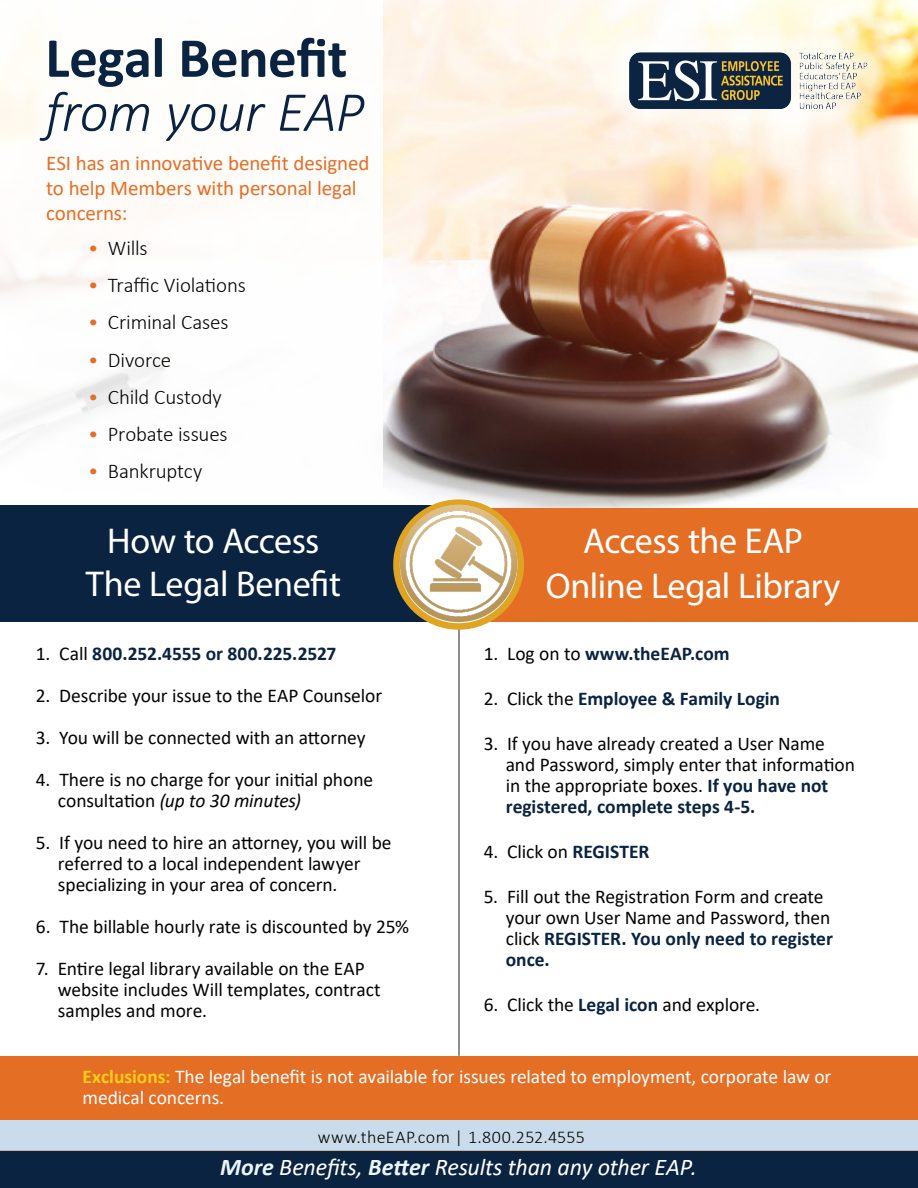
<style>
.page{position:relative;width:918px;height:1188px;background:#fff}
.page>*{position:absolute;margin:0;border:0;box-sizing:border-box;transform-origin:0 0}
.Slogan{font:700 57px/54px "Calibri";letter-spacing:-.01em;color:#0a2341}
.Box2_BT{font:36px "Myriad Pro";letter-spacing:-.015em;color:#fff}
.Box3_Text{font:36px "Myriad Pro";letter-spacing:-.015em;color:#fff}
.BIG_Title_MC2{font:italic 24px "Calibri";letter-spacing:-.01em;color:#fff}
.Box2_Text{font:300 21px "Calibri";letter-spacing:-.01em;color:#040503}
.Box3_NAME{font:21px/25.2px "Calibri";letter-spacing:-.005em;color:#e56e25}
.Box2_BT-2{font:19.5px/21px "Calibri";letter-spacing:-.005em;color:#040503}
.Box2_BT-3{font:19.5px/21px "Calibri";letter-spacing:-.005em;color:#fff}
.Box2_BT-4{font:700 19.5px "Calibri";letter-spacing:-.005em;color:#0a2341}
.Box2_BT-5{font:italic 19.5px "Calibri";letter-spacing:-.01em;color:#040503}
.Header_INFO{font:300 18px "Calibri";letter-spacing:.02em;color:#040503}
.s1{font-weight:300;font-style:italic}
.s2{color:#e56e25}
.s3{font-weight:400;color:#040503}
.s4{font-style:normal}
.s5{font-weight:700;color:#0a2341}
.s6{font-weight:700;color:#fecd15}
.s7{font-weight:700;color:#e8f6f9}
</style>
<div class="page">
<div style="left:0;top:1119px;width:918px;height:63px;background:#cadceb"></div>
<img style="left:0;top:0;width:918px;height:508px">
<div style="left:0;top:506px;width:459px;height:116px;background:#0a2341"></div>
<div style="left:0;top:1151px;width:918px;height:37px;background:#0a2341"></div>
<div style="left:459px;top:508px;width:459px;height:114px;background:#e56e25"></div>
<div style="left:0;top:0;width:382px;height:499px;background:#fff"></div>
<div style="left:604px;top:28px;width:287px;height:105px;background:#fff;opacity:.55"></div>
<img style="left:629px;top:52px;width:238px;height:59px">
<div style="left:0;top:1056px;width:918px;height:63px;background:#e56e25"></div>
<hr style="left:459px;top:622px;width:1px;height:434px;background:#231f20">
<svg style="left:393px;top:499px;width:131px;height:131px;background:#dda735"></svg>
<img style="left:400px;top:505px;width:117px;height:117px;border-radius:59px">
<p class="Slogan" style="left:45px;top:30px;width:321px">Legal Benefit <span class="s1">from your EAP</span></p>
<p class="Box3_NAME" style="left:46px;top:150px;width:325px">ESI has an innovative benefit designed to help Members with personal legal concerns:</p>
<p class="Box2_Text" style="left:88px;top:235px;width:61px"><span class="s2">•</span> Wills</p>
<p class="Box2_Text" style="left:88px;top:272px;width:159px"><span class="s2">•</span> Traffic Violations</p>
<p class="Box2_Text" style="left:88px;top:309px;width:142px"><span class="s2">•</span> Criminal Cases</p>
<p class="Box2_Text" style="left:88px;top:347px;width:85px"><span class="s2">•</span> Divorce</p>
<p class="Box2_Text" style="left:88px;top:384px;width:135px"><span class="s2">•</span> Child Custody</p>
<p class="Box2_Text" style="left:88px;top:421px;width:141px"><span class="s2">•</span> Probate issues</p>
<p class="Box2_Text" style="left:88px;top:458px;width:116px"><span class="s2">•</span> Bankruptcy</p>
<p class="Box3_Text" style="left:107px;top:519px;width:214px">How to Access</p>
<p class="Box3_Text" style="left:86px;top:562px;width:256px">The Legal Benefit</p>
<p class="Box2_BT-4" style="left:36px;top:640px;width:302px"><span class="s3">1. Call</span> 800.252.4555 or 800.225.2527</p>
<p class="Box2_BT-2" style="left:36px;top:685px;width:348px">2. Describe your issue to the EAP Counselor</p>
<p class="Box2_BT-2" style="left:36px;top:727px;width:331px">3. You will be connected with an attorney</p>
<p class="Box2_BT-2" style="left:36px;top:769px;width:339px">4. There is no charge for your initial phone</p>
<p class="Box2_BT-5" style="left:58px;top:787px;width:245px"><span class="s4">consultation</span> (up to 30 minutes)</p>
<p class="Box2_BT-2" style="left:58px;top:832px;width:335px;text-indent:-22px">5. If you need to hire an attorney, you will be referred to a local independent lawyer specializing in your area of concern.</p>
<p class="Box2_BT-2" style="left:36px;top:916px;width:375px">6. The billable hourly rate is discounted by 25%</p>
<p class="Box2_BT-2" style="left:58px;top:958px;width:324px;text-indent:-22px">7. Entire legal library available on the EAP website includes Will templates, contract samples and more.</p>
<p class="Box2_BT" style="left:583px;top:519px;width:221px">Access the EAP</p>
<p class="Box2_BT" style="left:546px;top:564px;width:296px">Online Legal Library</p>
<p class="Box2_BT-4" style="left:484px;top:640px;width:248px"><span class="s3">1. Log on to</span> www.theEAP.com</p>
<p class="Box2_BT-4" style="left:484px;top:685px;width:298px"><span class="s3">2. Click the</span> Employee &amp; Family Login</p>
<p class="Box2_BT-2" style="left:506px;top:733px;width:351px;text-indent:-22px">3. If you have already created a User Name and Password, simply enter that information in the appropriate boxes. <span class="s5">If you have not registered, complete steps 4-5.</span></p>
<p class="Box2_BT-2" style="left:484px;top:841px;width:167px">4. Click on <span class="s5">REGISTER</span></p>
<p class="Box2_BT-2" style="left:506px;top:886px;width:329px;text-indent:-22px">5. Fill out the Registration Form and create your own User Name and Password, then click <span class="s5">REGISTER. You only need to register once.</span></p>
<p class="Box2_BT-2" style="left:484px;top:994px;width:278px">6. Click the <span class="s5">Legal icon</span> and explore.</p>
<p class="Box2_BT-3" style="left:83px;top:1066px;width:750px"><span class="s6">Exclusions:</span> The legal benefit is not available for issues related to employment, corporate law or medical concerns.</p>
<p class="Header_INFO" style="left:318px;top:1126px;width:269px">www.theEAP.com | 1.800.252.4555</p>
<p class="BIG_Title_MC2" style="left:220px;top:1151px;width:478px"><span class="s7">More</span> Benefits, <span class="s7">Better</span> Results than any other EAP.</p>
</div>
